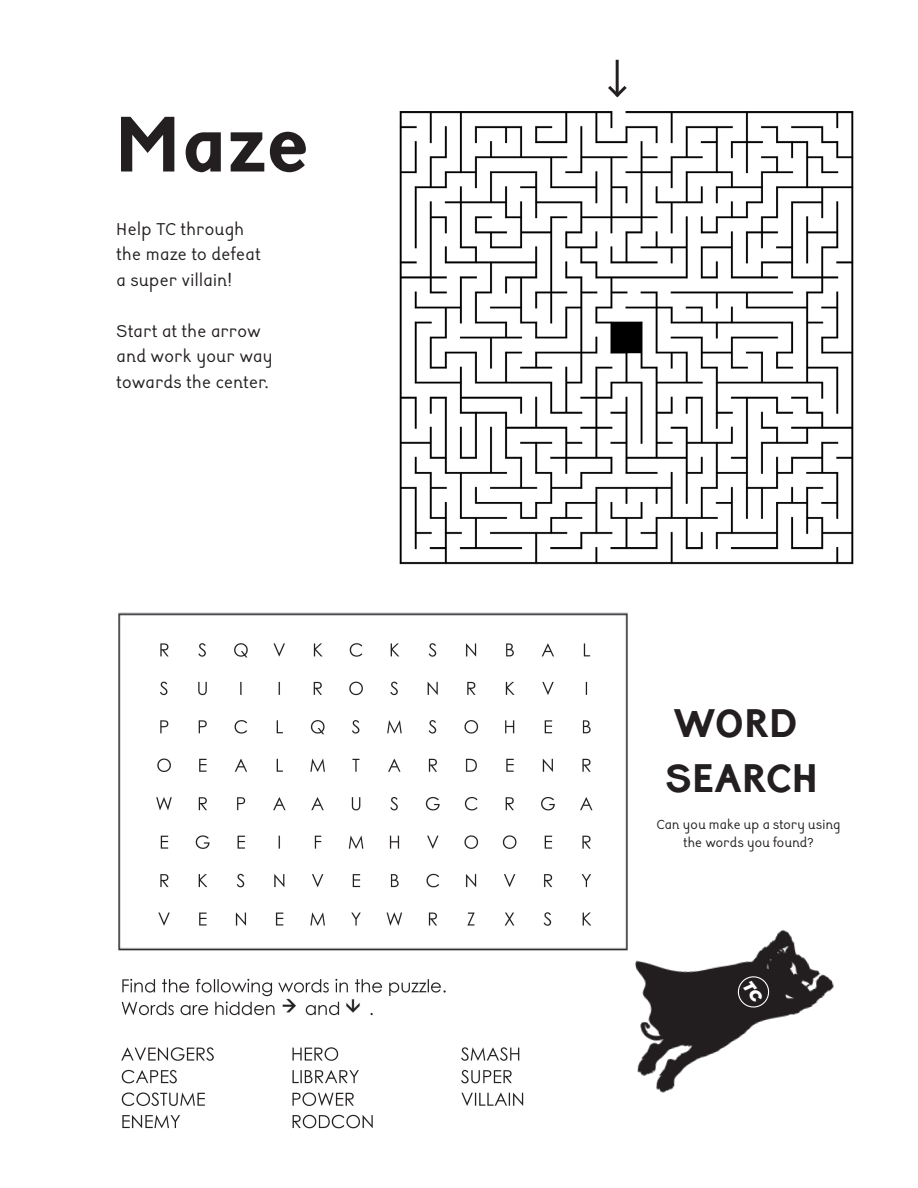
<style>
.page{position:relative;width:918px;height:1188px;background:#fff}
.page>*{position:absolute;margin:0;border:0;box-sizing:border-box;transform-origin:0 0}
.t1{font:500 90px "Sylexiad Sans";color:#231f20}
.Paragraph_Style_1{font:500 45.75px "Sylexiad Sans";letter-spacing:.015em;color:#231f20}
.Paragraph_Style_6{font:500 19.5px "Sylexiad Sans";letter-spacing:.025em;color:#231f20}
.Paragraph_Style_1-2{font:500 15px/18px "Sylexiad Sans";letter-spacing:.02em;color:#231f20;text-align:center}
</style>
<div class="page">
<img style="left:118px;top:612px;width:510px;height:517px">
<img style="left:600px;top:908px;width:234px;height:209px">
<hr style="left:616px;top:60px;width:3px;height:35px;background:#231f20">
<svg style="left:608px;top:83px;width:19px;height:12px"></svg>
<img style="left:399px;top:95px;width:455px;height:470px">
<svg style="left:737px;top:976px;width:33px;height:32px"></svg>
<p class="t1" style="left:118px;top:100px;width:192px">Maze</p>
<p class="Paragraph_Style_6" style="left:117px;top:219px;width:129px">Help TC through</p>
<p class="Paragraph_Style_6" style="left:117px;top:245px;width:145px">the maze to defeat</p>
<p class="Paragraph_Style_6" style="left:117px;top:270px;width:116px">a super villain!</p>
<p class="Paragraph_Style_6" style="left:117px;top:321px;width:146px">Start at the arrow</p>
<p class="Paragraph_Style_6" style="left:117px;top:347px;width:157px">and work your way</p>
<p class="Paragraph_Style_6" style="left:117px;top:372px;width:153px">towards the center.</p>
<p class="Paragraph_Style_1" style="left:674px;top:701px;width:126px">WORD</p>
<p class="Paragraph_Style_1" style="left:665px;top:756px;width:154px">SEARCH</p>
<p class="Paragraph_Style_1-2" style="left:656px;top:816px;width:186px">Can you make up a story using the words you found?</p>
</div>
